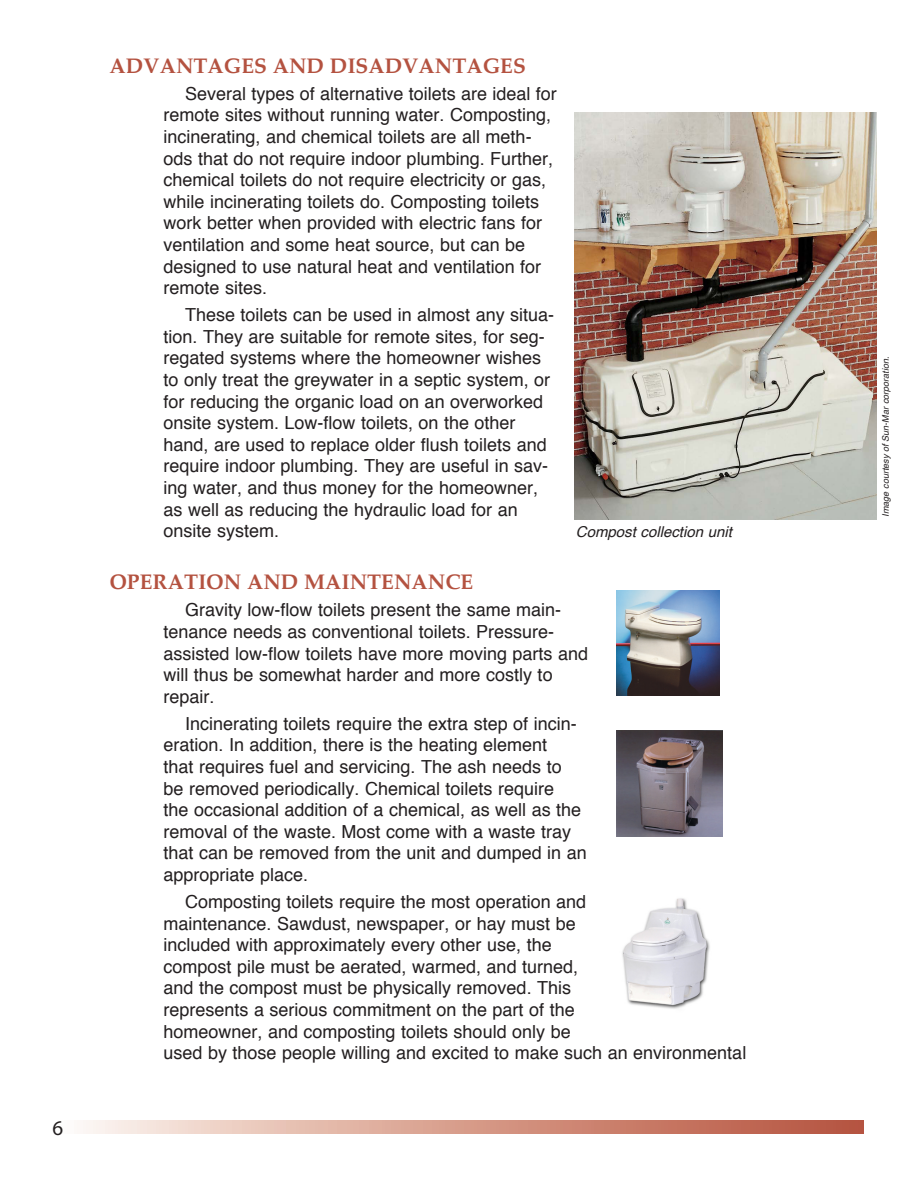
<style>
.page{position:relative;width:918px;height:1188px;background:#fff}
.page>*{position:absolute;margin:0;border:0;box-sizing:border-box;transform-origin:0 0}
.Body_Header{font:700 21px "Palatino";color:#b45240}
.t1{font:21px "Myriad Pro";color:#231f20}
.Body_Text{font:18px/21.6px "Helvetica";color:#231f20}
.DisclaimerText{font:italic 15px "Helvetica";color:#231f20}
.t2{font:italic 9px "Helvetica";color:#231f20}
</style>
<div class="page">
<svg style="left:83px;top:1120px;width:781px;height:14px;background:#d79d8d"></svg>
<img style="left:575px;top:112px;width:301px;height:408px">
<img style="left:622px;top:898px;width:88px;height:111px">
<img style="left:616px;top:590px;width:104px;height:105px">
<img style="left:616px;top:730px;width:106px;height:107px">
<p class="t1" style="left:52px;top:1115px;width:12px">6</p>
<p class="Body_Header" style="left:110px;top:48px;width:418px">ADVANTAGES AND DISADVANTAGES</p>
<p class="Body_Text" style="left:164px;top:83px;width:395px;text-indent:22px">Several types of alternative toilets are ideal for remote sites without running water. Composting, incinerating, and chemical toilets are all meth&shy;ods that do not require indoor plumbing. Further, chemical toilets do not require electricity or gas, while incinerating toilets do. Composting toilets work better when provided with electric fans for ventilation and some heat source, but can be designed to use natural heat and ventilation for remote sites.</p>
<p class="Body_Text" style="left:164px;top:305px;width:392px;text-indent:22px">These toilets can be used in almost any situa&shy;tion. They are suitable for remote sites, for seg&shy;regated systems where the homeowner wishes to only treat the greywater in a septic system, or for reducing the organic load on an overworked onsite system. Low-flow toilets, on the other hand, are used to replace older flush toilets and require indoor plumbing. They are useful in sav&shy;ing water, and thus money for the homeowner, as well as reducing the hydraulic load for an onsite system.</p>
<p class="Body_Header" style="left:110px;top:564px;width:365px">OPERATION AND MAINTENANCE</p>
<p class="Body_Text" style="left:164px;top:600px;width:426px;text-indent:22px">Gravity low-flow toilets present the same main&shy;tenance needs as conventional toilets. Pressure&shy;assisted low-flow toilets have more moving parts and will thus be somewhat harder and more costly to repair.</p>
<p class="Body_Text" style="left:164px;top:713px;width:425px;text-indent:22px">Incinerating toilets require the extra step of incin&shy;eration. In addition, there is the heating element<br>that requires fuel and servicing. The ash needs to<br>be removed periodically. Chemical toilets require<br>the occasional addition of a chemical, as well as the removal of the waste. Most come with a waste tray that can be removed from the unit and dumped in an appropriate place.</p>
<p class="Body_Text" style="left:164px;top:891px;width:584px;text-indent:22px">Composting toilets require the most operation and<br>maintenance. Sawdust, newspaper, or hay must be<br>included with approximately every other use, the<br>compost pile must be aerated, warmed, and turned,<br>and the compost must be physically removed. This<br>represents a serious commitment on the part of the<br>homeowner, and composting toilets should only be<br>used by those people willing and excited to make such an environmental</p>
<p class="DisclaimerText" style="left:576px;top:520px;width:157px">Compost collection unit</p>
<p class="t2" style="left:879px;top:517px;width:161px;rotate:-90deg">Image courtesy of Sun-Mar corporation.</p>
</div>
